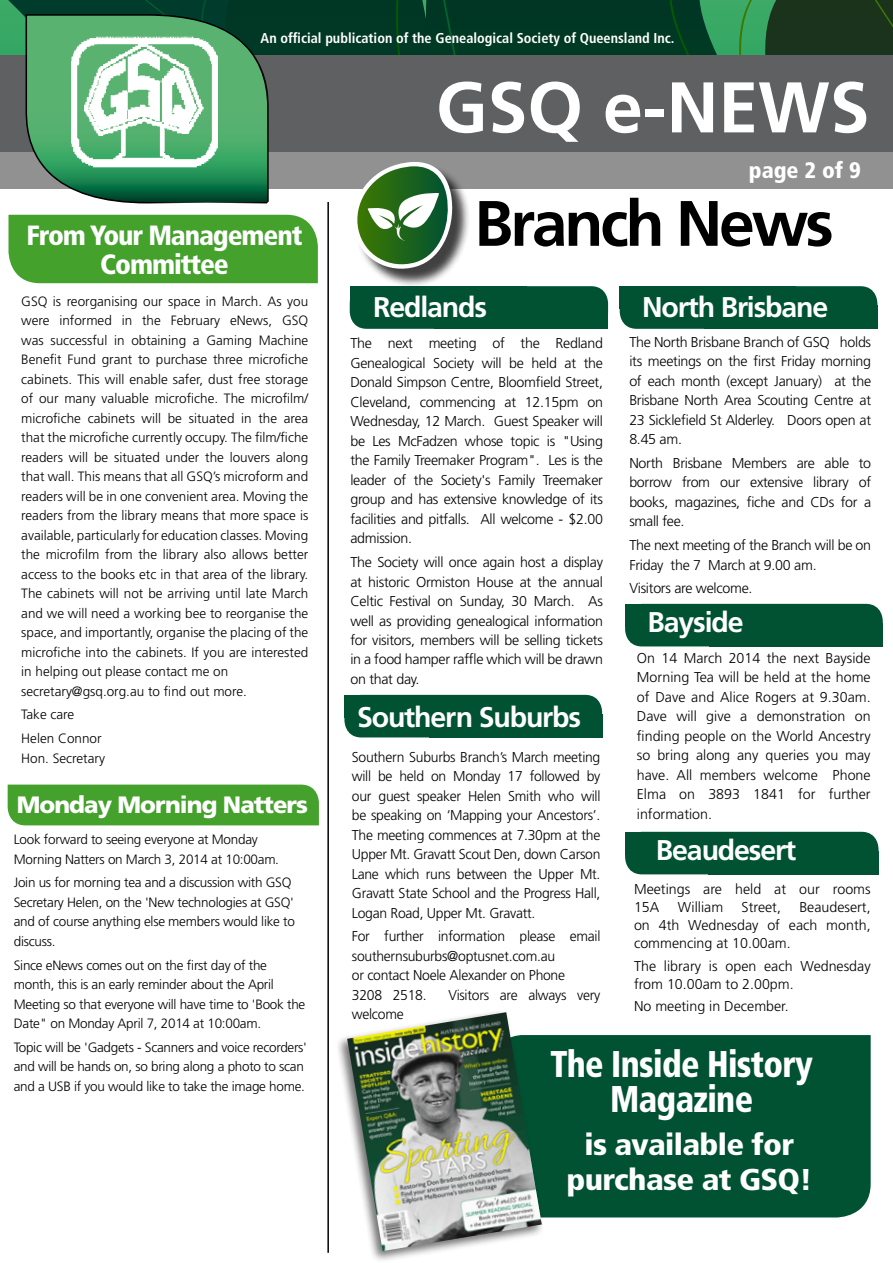
<style>
.page{position:relative;width:893px;height:1263px;background:#fff}
.page>*{position:absolute;margin:0;border:0;box-sizing:border-box;transform-origin:0 0}
.t1{font:700 71.55px "Frutiger";color:#fff}
.t2{font:700 64.05px "Frutiger";letter-spacing:-.05em;color:#000}
.t3{font:900 condensed 37.2px/35px "Frutiger";letter-spacing:-.02em;color:#fff;text-align:center;scale:.92 1}
.t4{font:900 condensed 30px/34.8px "Frutiger";letter-spacing:-.02em;color:#fff;text-align:center;scale:1.1 1}
.t5{font:700 28.5px "Frutiger";letter-spacing:-.04em;color:#fff}
.t6{font:900 condensed 27.75px/29.8px "Frutiger";letter-spacing:-.04em;color:#fff;text-align:center}
.t7{font:900 23.7px "Frutiger";letter-spacing:-.04em;color:#fff}
.t8{font:900 condensed 22.5px "Frutiger";color:#fff}
.t9{font:300 14.25px/19.5px "Frutiger";letter-spacing:-.02em;color:#000;text-align:justify}
.t10{font:300 14.25px/18px "Frutiger";color:#000}
.t11{font:700 condensed 14.25px "Frutiger";color:#fff}
.t12{font:300 13.5px/19.5px "Frutiger";color:#000}
.t13{font:300 13.5px/19.5px "Frutiger";letter-spacing:-.02em;color:#000}
</style>
<div class="page">
<div style="left:307px;top:0;width:89px;height:56px;background:#003725"></div>
<div style="left:428px;top:0;width:242px;height:56px;background:#003724"></div>
<svg style="left:443px;top:0;width:30px;height:56px;background:#013a25"></svg>
<svg style="left:396px;top:0;width:32px;height:56px;background:#023c24"></svg>
<svg style="left:670px;top:0;width:223px;height:56px;background:#1f5430"></svg>
<svg style="left:8px;top:0;width:299px;height:56px;background:#074730"></svg>
<div style="left:0;top:56px;width:893px;height:121px;background:#5f6062"></div>
<div style="left:0;top:152px;width:893px;height:37px;background:#919191"></div>
<svg style="left:26px;top:14px;width:243px;height:189px;background:#429260"></svg>
<img style="left:70px;top:34px;width:148px;height:134px">
<div style="left:355px;top:164px;width:116px;height:123px;background:#000;opacity:.75"></div>
<svg style="left:355px;top:162px;width:101px;height:113px"></svg>
<hr style="left:327px;top:202px;width:2px;height:1051px;background:#000">
<div style="left:625px;top:832px;width:253px;height:42px;background:#005233;border-radius:17px"></div>
<div style="left:625px;top:832px;width:173px;height:22px;background:#005233"></div>
<div style="left:708px;top:851px;width:170px;height:23px;background:#005233"></div>
<div style="left:350px;top:286px;width:258px;height:43px;background:#005233;border-radius:17px"></div>
<div style="left:350px;top:286px;width:176px;height:23px;background:#005233"></div>
<div style="left:435px;top:306px;width:173px;height:23px;background:#005233"></div>
<div style="left:620px;top:286px;width:257px;height:43px;background:#005233;border-radius:17px"></div>
<div style="left:620px;top:286px;width:176px;height:23px;background:#005233"></div>
<div style="left:704px;top:306px;width:173px;height:23px;background:#005233"></div>
<div style="left:625px;top:604px;width:258px;height:42px;background:#005233;border-radius:17px"></div>
<div style="left:625px;top:604px;width:176px;height:22px;background:#005233"></div>
<div style="left:710px;top:623px;width:173px;height:23px;background:#005233"></div>
<div style="left:344px;top:695px;width:258px;height:42px;background:#005233;border-radius:17px"></div>
<div style="left:344px;top:695px;width:177px;height:22px;background:#005233"></div>
<div style="left:429px;top:714px;width:173px;height:23px;background:#005233"></div>
<div style="left:9px;top:215px;width:309px;height:68px;background:#44a12b"></div>
<div style="left:8px;top:784px;width:311px;height:41px;background:#44a12b"></div>
<div style="left:545px;top:1035px;width:326px;height:182px;background:#005233"></div>
<div style="left:335px;top:1009px;width:210px;height:254px;background:#000;opacity:.56"></div>
<img style="left:347px;top:1012px;width:195px;height:239px">
<p class="t11" style="left:261px;top:30px;width:415px">An official publication of the Genealogical Society of Queensland Inc.</p>
<h1 class="t1" style="left:436px;top:65px;width:435px">GSQ e-NEWS</h1>
<h3 class="t6" style="left:27px;top:220px;width:277px">From Your Management<br>Committee</h3>
<p class="t12" style="left:21px;top:291px;width:289px">GSQ is reorganising our space in March. As you were informed in the February eNews, GSQ was successful in obtaining a Gaming Machine Benefit Fund grant to purchase three microfiche cabinets. This will enable safer, dust free storage of our many valuable microfiche. The microfilm/ microfiche cabinets will be situated in the area that the microfiche currently occupy. The film/fiche readers will be situated under the louvers along that wall. This means that all GSQ’s microform and readers will be in one convenient area. Moving the readers from the library means that more space is available, particularly for education classes. Moving the microfilm from the library also allows better access to the books etc in that area of the library.<br>The cabinets will not be arriving until late March and we will need a working bee to reorganise the space, and importantly, organise the placing of the microfiche into the cabinets. If you are interested in helping out please contact me on secretary@gsq.org.au to find out more.</p>
<p class="t12" style="left:21px;top:703px;width:82px;line-height:23.7px">Take care<br>Helen Connor</p>
<p class="t12" style="left:21px;top:748px;width:85px">Hon. Secretary</p>
<h3 class="t7" style="left:17px;top:790px;width:293px">Monday Morning Natters</h3>
<p class="t13" style="left:14px;top:830px;width:267px">Look forward to seeing everyone at Monday<br>Morning Natters on March 3, 2014 at 10:00am.</p>
<p class="t13" style="left:14px;top:873px;width:283px">Join us for morning tea and a discussion with GSQ Secretary Helen, on the 'New technologies at GSQ' and of course anything else members would like to discuss.</p>
<p class="t13" style="left:14px;top:955px;width:293px">Since eNews comes out on the first day of the month, this is an early reminder about the April Meeting so that everyone will have time to 'Book the Date" on Monday April 7, 2014 at 10:00am.</p>
<p class="t13" style="left:14px;top:1038px;width:295px">Topic will be 'Gadgets - Scanners and voice recorders' and will be hands on, so bring along a photo to scan and a USB if you would like to take the image home.</p>
<h3 class="t8" style="left:749px;top:157px;width:113px">page 2 of 9</h3>
<h2 class="t2" style="left:474px;top:186px;width:361px">Branch News</h2>
<h3 class="t5" style="left:373px;top:290px;width:115px">Redlands</h3>
<p class="t9" style="left:350px;top:334px;width:254px">The next meeting of the Redland Genealogical Society will be held at the Donald Simpson Centre, Bloomfield Street, Cleveland, commencing at 12.15pm on Wednesday, 12 March. Guest Speaker will be Les McFadzen whose topic is "Using the Family Treemaker Program". Les is the leader of the Society's Family Treemaker group and has extensive knowledge of its facilities and pitfalls. All welcome - $2.00 admission.</p>
<p class="t9" style="left:350px;top:552px;width:254px">The Society will once again host a display at historic Ormiston House at the annual Celtic Festival on Sunday, 30 March. As well as providing genealogical information for visitors, members will be selling tickets in a food hamper raffle which will be drawn on that day.</p>
<h3 class="t5" style="left:357px;top:700px;width:226px">Southern Suburbs</h3>
<p class="t9" style="left:352px;top:747px;width:250px">Southern Suburbs Branch’s March meeting will be held on Monday 17 followed by our guest speaker Helen Smith who will be speaking on ‘Mapping your Ancestors’.<br>The meeting commences at 7.30pm at the Upper Mt. Gravatt Scout Den, down Carson Lane which runs between the Upper Mt.<br>Gravatt State School and the Progress Hall, Logan Road, Upper Mt. Gravatt.</p>
<p class="t9" style="left:352px;top:927px;width:250px;text-align:left">For further information please email southernsuburbs@optusnet.com.au<br>or contact Noele Alexander on Phone<br>3208 2518.</p>
<p class="t9" style="left:448px;top:985px;width:154px">Visitors are always very</p>
<p class="t9" style="left:352px;top:1005px;width:53px">welcome</p>
<h3 class="t5" style="left:642px;top:291px;width:188px">North Brisbane</h3>
<p class="t9" style="left:629px;top:332px;width:243px">The North Brisbane Branch of GSQ holds its meetings on the first Friday morning of each month (except January) at the Brisbane North Area Scouting Centre at 23 Sicklefield St Alderley. Doors open at 8.45 am.</p>
<p class="t9" style="left:629px;top:453px;width:243px">North Brisbane Members are able to borrow from our extensive library of books, magazines, fiche and CDs for a small fee.</p>
<p class="t9" style="left:629px;top:536px;width:243px">The next meeting of the Branch will be on<br>Friday the 7 March at 9.00 am.</p>
<p class="t9" style="left:629px;top:579px;width:125px">Visitors are welcome.</p>
<h3 class="t5" style="left:647px;top:606px;width:98px">Bayside</h3>
<p class="t9" style="left:637px;top:648px;width:235px">On 14 March 2014 the next Bayside Morning Tea will be held at the home of Dave and Alice Rogers at 9.30am.<br>Dave will give a demonstration on finding people on the World Ancestry so bring along any queries you may have. All members welcome Phone Elma on 3893 1841 for further information.</p>
<h3 class="t5" style="left:656px;top:834px;width:142px">Beaudesert</h3>
<p class="t10" style="left:634px;top:880px;width:238px">Meetings are held at our rooms<br>15A</p>
<p class="t9" style="left:634px;top:898px;width:238px;line-height:18px;text-indent:165px">Beaudesert, on 4th Wednesday of each month, commencing at 10.00am.</p>
<p class="t10" style="left:634px;top:957px;width:238px">The library is open each Wednesday from 10.00am to 2.00pm.</p>
<p class="t10" style="left:634px;top:997px;width:156px">No meeting in December.</p>
<p class="t10" style="left:678px;top:898px;width:47px">William</p>
<p class="t9" style="left:742px;top:898px;width:41px">Street,</p>
<h3 class="t3" style="left:550px;top:1047px;width:287px">The Inside History<br>Magazine</h3>
<h3 class="t4" style="left:566px;top:1127px;width:225px">is available for purchase at GSQ!</h3>
</div>
